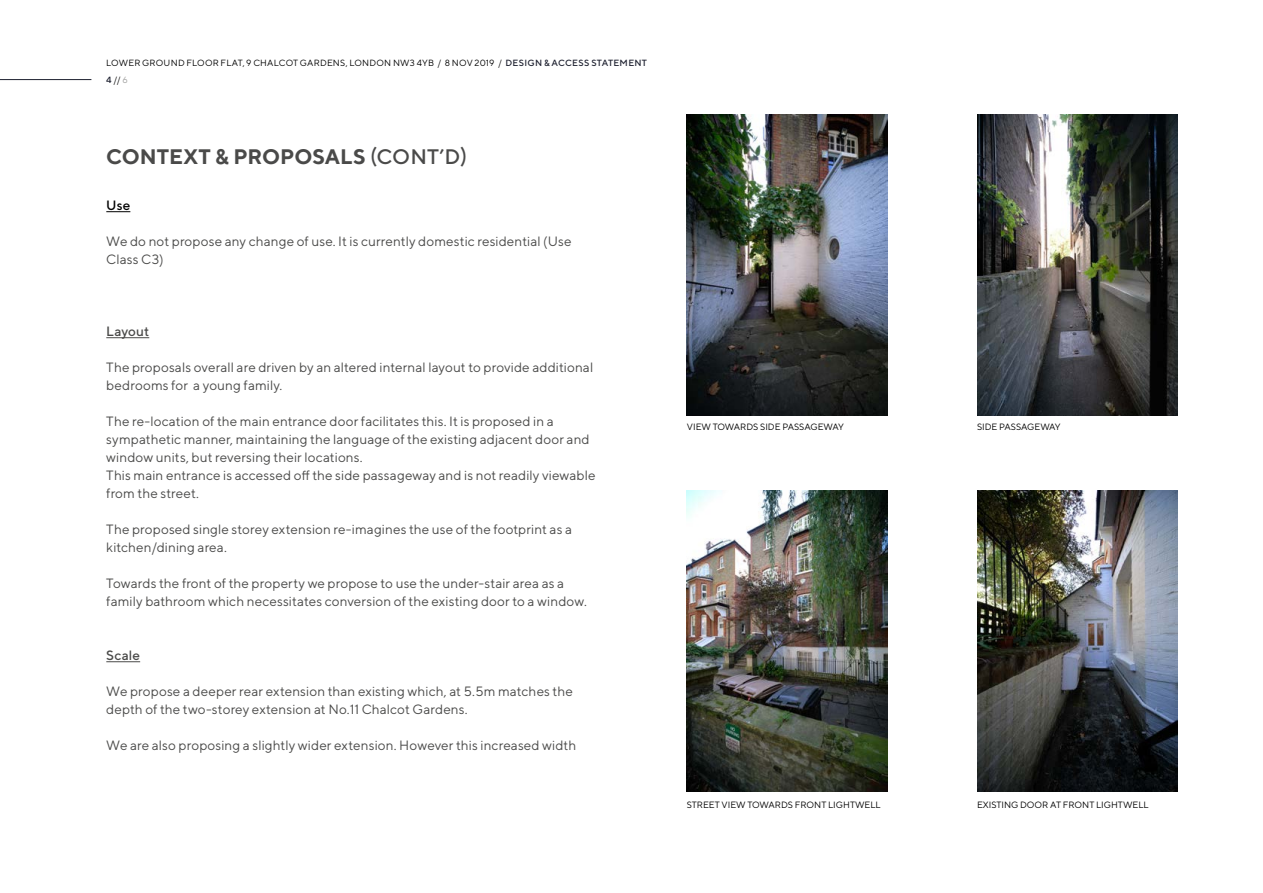
<style>
.page{position:relative;width:1263px;height:893px;background:#fff}
.page>*{position:absolute;margin:0;border:0;box-sizing:border-box;transform-origin:0 0}
.t1{font:700 21px "TT Norms";color:#4a4a49}
.t2{font:13.5px/18px "TT Norms";letter-spacing:.005em;color:#4a4a49}
.t3{font:500 13.5px "TT Norms";letter-spacing:.005em;color:#4a4a49}
.t4{font:500 13.5px "TT Norms";color:#000}
.t5{font:9.15px "TT Norms";color:#000}
.t6{font:9px/16.5px "TT Norms";letter-spacing:.025em;color:#000}
.s1{font-weight:500;color:#1d202f}
.s2{color:#9d9d9c}
.s3{font-weight:500}
</style>
<div class="page">
<hr style="left:0;top:79px;width:91px;height:1px;background:#1d202f">
<svg style="left:106px;top:211px;width:24px;height:1px"></svg>
<hr style="left:106px;top:337px;width:43px;height:1px;background:#4a4a49">
<hr style="left:106px;top:661px;width:34px;height:1px;background:#4a4a49">
<img style="left:687px;top:115px;width:200px;height:300px">
<img style="left:977px;top:115px;width:201px;height:300px">
<img style="left:687px;top:491px;width:200px;height:300px">
<img style="left:977px;top:491px;width:201px;height:300px">
<p class="t6" style="left:106px;top:54px;width:542px">LOWER GROUND FLOOR FLAT, 9 CHALCOT GARDENS, LONDON NW3 4YB / 8 NOV 2019 / <span class="s1">DESIGN &amp; ACCESS STATEMENT<br>4</span> // <span class="s2">6</span></p>
<h1 class="t1" style="left:106px;top:144px;width:362px">CONTEXT &amp; PROPOSALS <span class="s3">(CONT’D)</span></h1>
<p class="t4" style="left:106px;top:197px;width:26px">Use</p>
<p class="t2" style="left:106px;top:232px;width:467px">We do not propose any change of use. It is currently domestic residential (Use<br>Class C3)</p>
<p class="t3" style="left:106px;top:323px;width:44px">Layout</p>
<p class="t2" style="left:106px;top:358px;width:488px">The proposals overall are driven by an altered internal layout to provide additional bedrooms for a young family.</p>
<p class="t2" style="left:106px;top:412px;width:491px">The re-location of the main entrance door facilitates this. It is proposed in a sympathetic manner, maintaining the language of the existing adjacent door and window units, but reversing their locations.<br>This main entrance is accessed off the side passageway and is not readily viewable from the street.</p>
<p class="t2" style="left:106px;top:520px;width:467px">The proposed single storey extension re-imagines the use of the footprint as a kitchen/dining area.</p>
<p class="t2" style="left:106px;top:574px;width:482px">Towards the front of the property we propose to use the under-stair area as a family bathroom which necessitates conversion of the existing door to a window.</p>
<p class="t3" style="left:106px;top:647px;width:35px">Scale</p>
<p class="t2" style="left:106px;top:682px;width:468px">We propose a deeper rear extension than existing which, at 5.5m matches the depth of the two-storey extension at No.11 Chalcot Gardens.</p>
<p class="t2" style="left:106px;top:736px;width:471px">We are also proposing a slightly wider extension. However this increased width</p>
<p class="t5" style="left:687px;top:421px;width:158px">VIEW TOWARDS SIDE PASSAGEWAY</p>
<p class="t5" style="left:977px;top:421px;width:85px">SIDE PASSAGEWAY</p>
<p class="t5" style="left:687px;top:799px;width:195px">STREET VIEW TOWARDS FRONT LIGHTWELL</p>
<p class="t5" style="left:977px;top:799px;width:173px">EXISTING DOOR AT FRONT LIGHTWELL</p>
</div>
